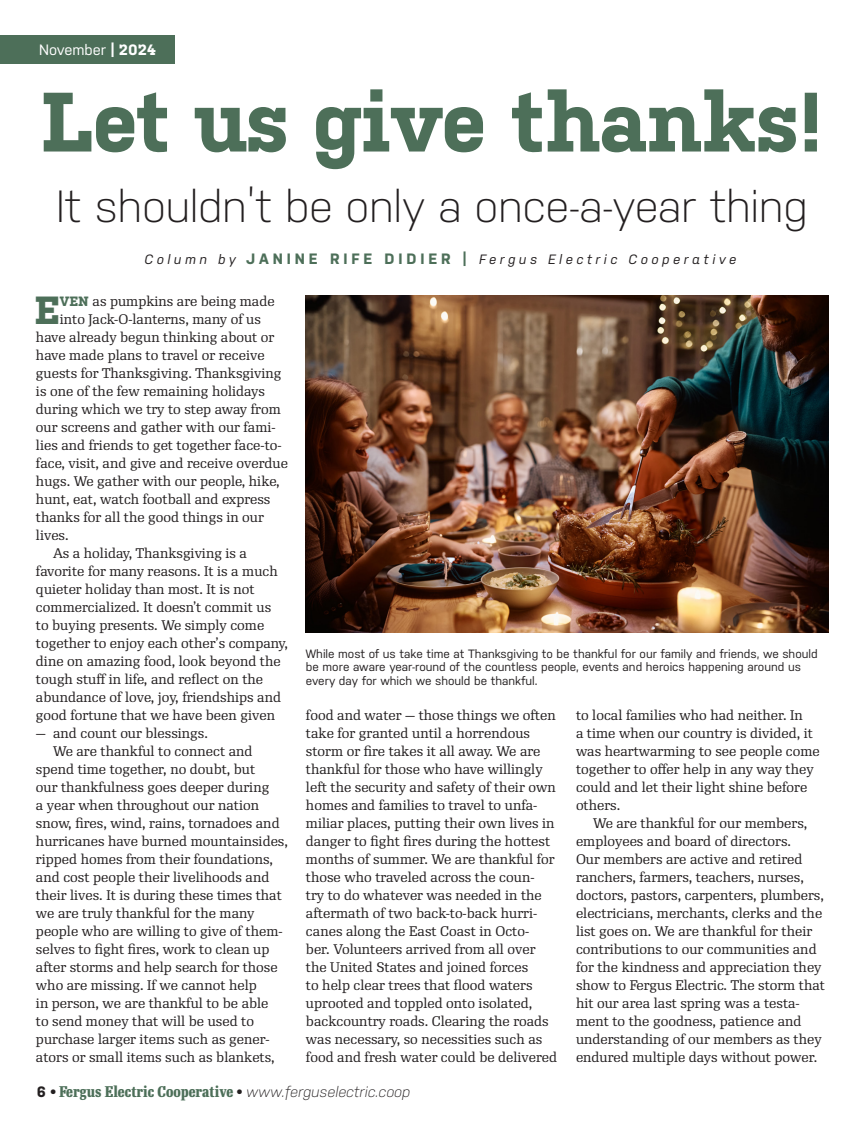
<style>
.page{position:relative;width:864px;height:1134px;background:#fff}
.page>*{position:absolute;margin:0;border:0;box-sizing:border-box;transform-origin:0 0}
.Headline_Co-op_Kulturista_copy{font:700 84px "Kulturista";letter-spacing:-.01em;color:#4d6f59}
.Headline{font:300 45px "Nudista";letter-spacing:-.01em;color:#231f20}
.Lead-in_copy_ragR{font:700 39.15px "Kulturista";color:#4d6f59}
.t1{font:700 15px "Re Public Cond";color:#4d6f59}
.Running_Head{font:15px "Nudista";color:#fff}
.Body_Copy_RePublic_ragR{font:13.5px/18px "Re Public";color:#231f20}
.Lead-in_copy_ragR-2{font:13.5px "Re Public";color:#231f20}
.Body_Copy_RePublic_ragR-2{font:italic 13.5px "Nudista";letter-spacing:.26em;color:#231f20}
.Photo_Cutline{font:12px/13.5px "Nudista";color:#231f20}
.s1{font-family:"Kulturista";font-weight:700}
.s2{font-weight:700;font-style:normal;font-size:15px;color:#4d6f59}
.s3{font-family:"Kulturista";font-weight:700;color:#4d6f59}
.s4{font-family:"Nudista";color:#231f20}
.s5{font-family:"Nudista";font-weight:300;font-style:italic;color:#231f20}
</style>
<div class="page">
<div style="left:0;top:36px;width:175px;height:28px;background:#4d6f59"></div>
<img style="left:306px;top:296px;width:522px;height:337px">
<p class="Running_Head" style="left:39px;top:41px;width:118px">November <span class="s1">| 2024</span></p>
<p class="Headline_Co-op_Kulturista_copy" style="left:40px;top:74px;width:785px">Let us give thanks!</p>
<p class="Headline" style="left:56px;top:181px;width:753px">It shouldn’t be only a once-a-year thing</p>
<p class="Body_Copy_RePublic_ragR-2" style="left:145px;top:251px;width:593px">Column by <span class="s2">JANINE RIFE DIDIER |</span> Fergus Electric Cooperative</p>
<p class="Lead-in_copy_ragR" style="left:34px;top:288px;width:27px">E</p>
<p class="Lead-in_copy_ragR-2" style="left:60px;top:293px;width:216px"><span class="s3">VEN</span> as pumpkins are being made</p>
<p class="Lead-in_copy_ragR-2" style="left:60px;top:311px;width:203px">into Jack-O-lanterns, many of us</p>
<p class="Lead-in_copy_ragR-2" style="left:36px;top:329px;width:240px">have already begun thinking about or</p>
<p class="Lead-in_copy_ragR-2" style="left:36px;top:347px;width:230px">have made plans to travel or receive</p>
<p class="Lead-in_copy_ragR-2" style="left:36px;top:365px;width:247px">guests for Thanksgiving. Thanksgiving</p>
<p class="Lead-in_copy_ragR-2" style="left:36px;top:383px;width:230px">is one of the few remaining holidays</p>
<p class="Lead-in_copy_ragR-2" style="left:36px;top:401px;width:246px">during which we try to step away from</p>
<p class="Lead-in_copy_ragR-2" style="left:36px;top:419px;width:241px">our screens and gather with our fami-</p>
<p class="Lead-in_copy_ragR-2" style="left:36px;top:437px;width:247px">lies and friends to get together face-to-</p>
<p class="Lead-in_copy_ragR-2" style="left:36px;top:455px;width:254px">face, visit, and give and receive overdue</p>
<p class="Lead-in_copy_ragR-2" style="left:36px;top:473px;width:245px">hugs. We gather with our people, hike,</p>
<p class="Lead-in_copy_ragR-2" style="left:36px;top:491px;width:236px">hunt, eat, watch football and express</p>
<p class="Lead-in_copy_ragR-2" style="left:36px;top:509px;width:230px">thanks for all the good things in our</p>
<p class="Lead-in_copy_ragR-2" style="left:36px;top:527px;width:34px">lives.</p>
<p class="Body_Copy_RePublic_ragR" style="left:36px;top:545px;width:254px;text-indent:17px">As a holiday, Thanksgiving is a favorite for many reasons. It is a much quieter holiday than most. It is not commercialized. It doesn’t commit us<br>to buying presents. We simply come together to enjoy each other’s company, dine on amazing food, look beyond the tough stuff in life, and reflect on the abundance of love, joy, friendships and good fortune that we have been given</p>
<p class="Body_Copy_RePublic_ragR" style="left:36px;top:725px;width:173px">— and count our blessings.</p>
<p class="Body_Copy_RePublic_ragR" style="left:36px;top:743px;width:254px;text-indent:17px">We are thankful to connect and spend time together, no doubt, but<br>our thankfulness goes deeper during<br>a year when throughout our nation snow, fires, wind, rains, tornadoes and hurricanes have burned mountainsides, ripped homes from their foundations, and cost people their livelihoods and their lives. It is during these times that we are truly thankful for the many people who are willing to give of them&shy;selves to fight fires, work to clean up after storms and help search for those who are missing. If we cannot help<br>in person, we are thankful to be able<br>to send money that will be used to purchase larger items such as gener&shy;ators or small items such as blankets,</p>
<p class="Photo_Cutline" style="left:306px;top:647px;width:513px">While most of us take time at Thanksgiving to be thankful for our family and friends, we should be more aware year-round of the countless people, events and heroics happening around us every day for which we should be thankful.</p>
<p class="Body_Copy_RePublic_ragR" style="left:306px;top:707px;width:253px">food and water — those things we often take for granted until a horrendous storm or fire takes it all away. We are thankful for those who have willingly left the security and safety of their own homes and families to travel to unfa&shy;miliar places, putting their own lives in danger to fight fires during the hottest months of summer. We are thankful for those who traveled across the coun-<br>try to do whatever was needed in the aftermath of two back-to-back hurri&shy;canes along the East Coast in Octo-<br>ber. Volunteers arrived from all over the United States and joined forces<br>to help clear trees that flood waters uprooted and toppled onto isolated, backcountry roads. Clearing the roads was necessary, so necessities such as food and fresh water could be delivered</p>
<p class="Body_Copy_RePublic_ragR" style="left:576px;top:707px;width:245px">to local families who had neither. In<br>a time when our country is divided, it was heartwarming to see people come together to offer help in any way they could and let their light shine before others.</p>
<p class="Body_Copy_RePublic_ragR" style="left:576px;top:815px;width:251px;text-indent:17px">We are thankful for our members, employees and board of directors.<br>Our members are active and retired ranchers, farmers, teachers, nurses, doctors, pastors, carpenters, plumbers, electricians, merchants, clerks and the list goes on. We are thankful for their contributions to our communities and for the kindness and appreciation they show to Fergus Electric. The storm that hit our area last spring was a testa&shy;ment to the goodness, patience and understanding of our members as they endured multiple days without power.</p>
<p class="t1" style="left:37px;top:1083px;width:375px"><span class="s4">6 •</span> Fergus Electric Cooperative <span class="s4">•</span> <span class="s5">www.ferguselectric.coop</span></p>
</div>
